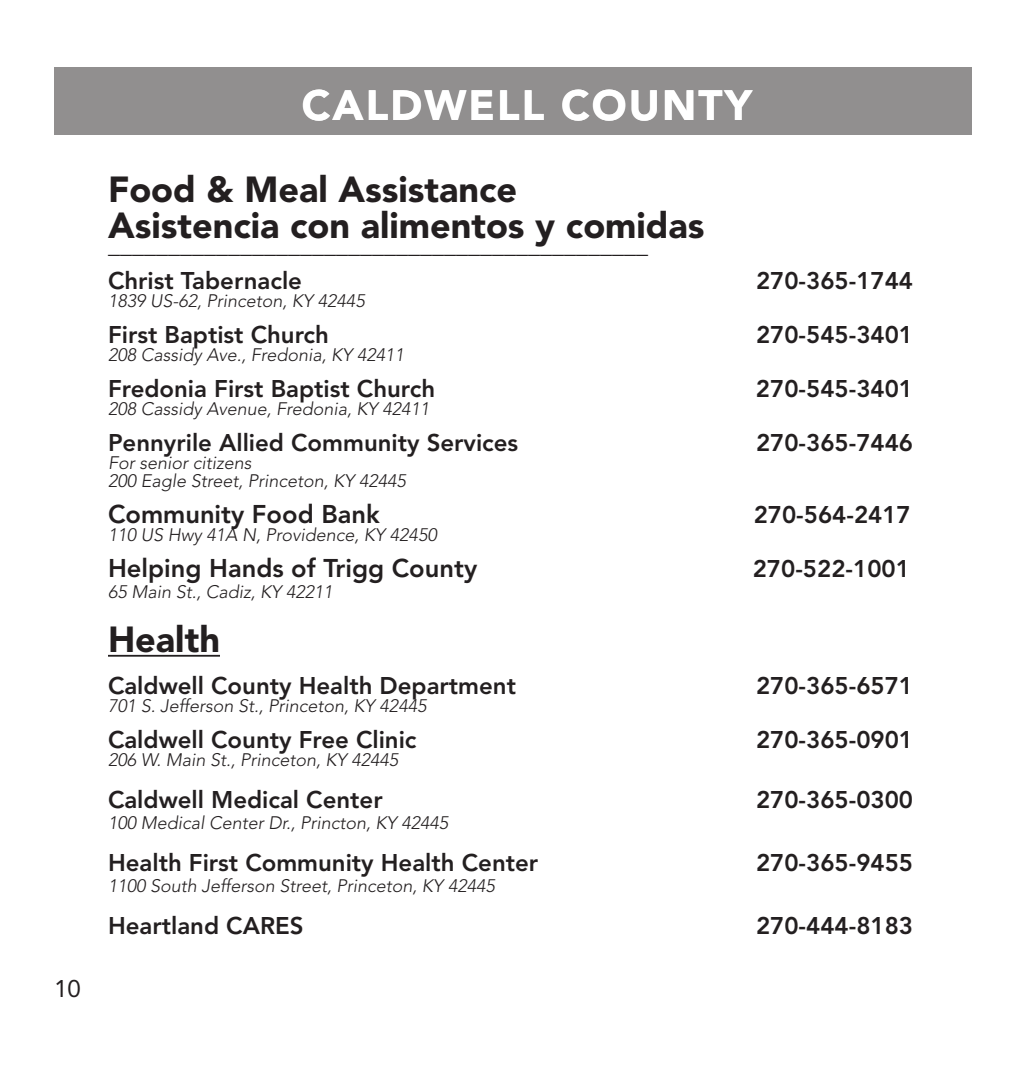
<style>
.page{position:relative;width:1026px;height:1080px;background:#fff}
.page>*{position:absolute;margin:0;border:0;box-sizing:border-box;transform-origin:0 0}
.t1{font:900 42px "Avenir LT Std";letter-spacing:.05em;color:#fff}
.t2{font:900 36px/36px "Avenir LT Std";color:#231f20}
.t3{font:800 25.5px "Avenir LT Std";color:#231f20}
.t4{font:800 24px "Avenir LT Std";color:#231f20}
.t5{font:900 24px "Avenir LT Std";color:#231f20}
.t6{font:24px "Avenir LT Std";color:#231f20}
.t7{font:italic 300 18px/18px "Avenir LT Std";color:#231f20}
</style>
<div class="page">
<div style="left:54px;top:67px;width:918px;height:68px;background:#918f8f"></div>
<hr style="left:108px;top:655px;width:112px;height:2px;background:#231f20">
<p class="t6" style="left:54px;top:978px;width:28px">10</p>
<h1 class="t1" style="left:302px;top:88px;width:452px">CALDWELL COUNTY</h1>
<h2 class="t2" style="left:108px;top:175px;width:598px">Food &amp; Meal Assistance<br>Asistencia con alimentos y comidas</h2>
<p class="t5" style="left:108px;top:235px;width:541px">_____________________________________________</p>
<p class="t4" style="left:108px;top:271px;width:196px">Christ Tabernacle</p>
<p class="t4" style="left:756px;top:271px;width:159px">270-365-1744</p>
<p class="t7" style="left:108px;top:293px;width:258px">1839 US-62, Princeton, KY 42445</p>
<p class="t4" style="left:108px;top:325px;width:222px">First Baptist Church</p>
<p class="t4" style="left:756px;top:325px;width:159px">270-545-3401</p>
<p class="t7" style="left:108px;top:347px;width:298px">208 Cassidy Ave., Fredonia, KY 42411</p>
<p class="t4" style="left:108px;top:379px;width:329px">Fredonia First Baptist Church</p>
<p class="t4" style="left:756px;top:379px;width:159px">270-545-3401</p>
<p class="t7" style="left:108px;top:401px;width:323px">208 Cassidy Avenue, Fredonia, KY 42411</p>
<p class="t4" style="left:108px;top:433px;width:412px">Pennyrile Allied Community Services</p>
<p class="t4" style="left:756px;top:433px;width:159px">270-365-7446</p>
<p class="t7" style="left:108px;top:455px;width:300px">For senior citizens<br>200 Eagle Street, Princeton, KY 42445</p>
<p class="t3" style="left:108px;top:504px;width:273px">Community Food Bank</p>
<p class="t4" style="left:754px;top:505px;width:159px">270-564-2417</p>
<p class="t7" style="left:108px;top:527px;width:330px">110 US Hwy 41A N, Providence, KY 42450</p>
<p class="t3" style="left:108px;top:558px;width:371px">Helping Hands of Trigg County</p>
<p class="t4" style="left:753px;top:559px;width:159px">270-522-1001</p>
<p class="t7" style="left:108px;top:584px;width:226px">65 Main St., Cadiz, KY 42211</p>
<h2 class="t2" style="left:108px;top:625px;width:113px">Health</h2>
<p class="t4" style="left:108px;top:676px;width:410px">Caldwell County Health Department</p>
<p class="t4" style="left:756px;top:676px;width:159px">270-365-6571</p>
<p class="t7" style="left:108px;top:698px;width:320px">701 S. Jefferson St., Princeton, KY 42445</p>
<p class="t4" style="left:108px;top:730px;width:310px">Caldwell County Free Clinic</p>
<p class="t4" style="left:756px;top:730px;width:159px">270-365-0901</p>
<p class="t7" style="left:108px;top:752px;width:292px">206 W. Main St., Princeton, KY 42445</p>
<p class="t4" style="left:108px;top:790px;width:276px">Caldwell Medical Center</p>
<p class="t4" style="left:756px;top:790px;width:159px">270-365-0300</p>
<p class="t7" style="left:108px;top:815px;width:342px">100 Medical Center Dr., Princton, KY 42445</p>
<p class="t4" style="left:108px;top:853px;width:432px">Health First Community Health Center</p>
<p class="t4" style="left:756px;top:853px;width:159px">270-365-9455</p>
<p class="t7" style="left:108px;top:878px;width:388px">1100 South Jefferson Street, Princeton, KY 42445</p>
<p class="t4" style="left:108px;top:916px;width:197px">Heartland CARES</p>
<p class="t4" style="left:756px;top:916px;width:159px">270-444-8183</p>
</div>
